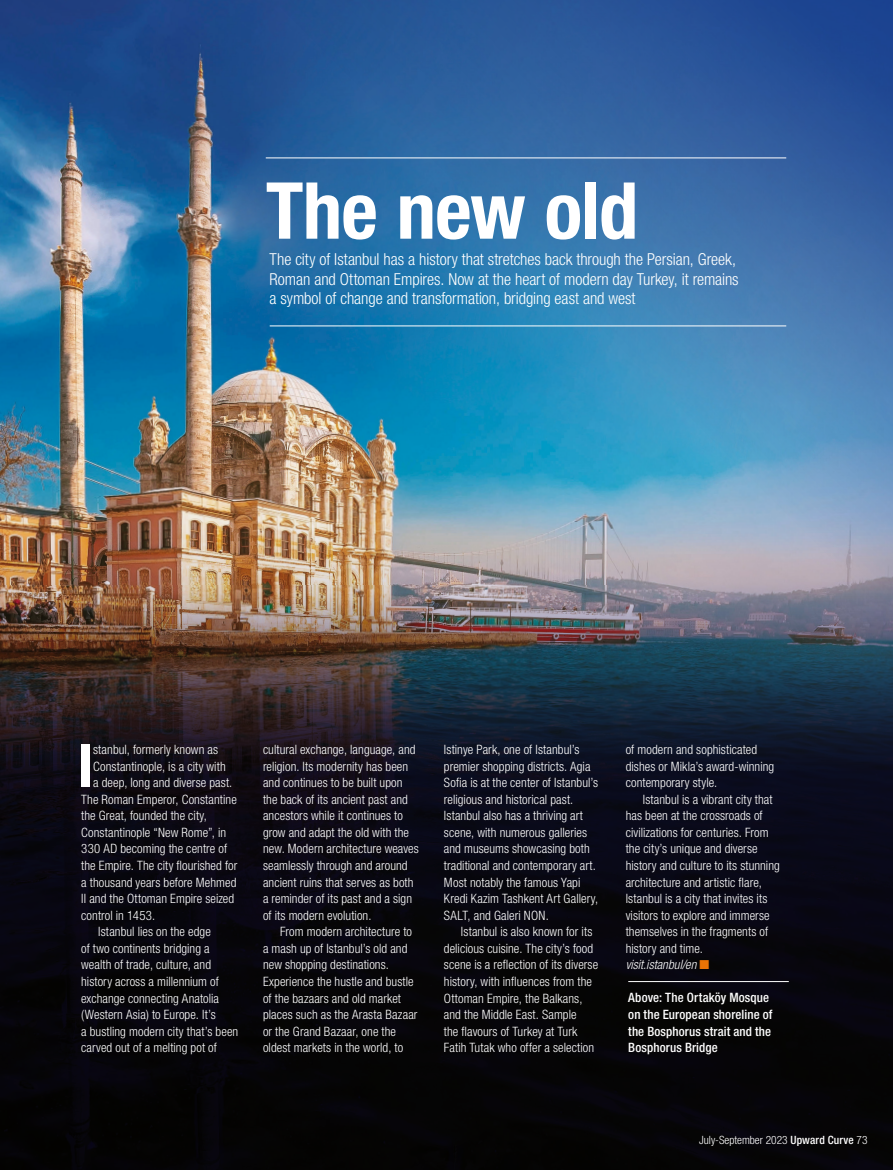
<style>
.page{position:relative;width:893px;height:1170px;background:#fff}
.page>*{position:absolute;margin:0;border:0;box-sizing:border-box;transform-origin:0 0}
.t1{font:700 condensed 78.6px "Helvetica Neue";letter-spacing:-.01em;color:#fff}
.t2{font:700 condensed 59.25px "Helvetica Neue LT";color:#fff}
.t3{font:300 condensed 16.5px/19.5px "Helvetica Neue LT";letter-spacing:-.005em;color:#fff}
.t4{font:300 condensed 12.9px/16.5px "Helvetica Neue LT";letter-spacing:.005em;color:#fff}
.t5{font:500 condensed 12.9px/16.5px "Helvetica Neue LT";letter-spacing:.01em;color:#fff}
.t6{font:300 condensed 11.4px "Helvetica Neue LT";color:#fff}
.s1{font-style:italic}
.s2{color:#ea7405}
.s3{font-weight:500}
</style>
<div class="page">
<img style="left:0;top:0;width:280px;height:585px">
<img style="left:280px;top:0;width:613px;height:585px">
<svg style="left:0;top:585px;width:893px;height:584px;background:#19171d"></svg>
<hr style="left:628px;top:980px;width:161px;height:1px;background:#fff">
<hr style="left:266px;top:157px;width:520px;height:1px;background:#fff">
<hr style="left:270px;top:325px;width:516px;height:1px;background:#fff">
<h1 class="t1" style="left:266px;top:145px;width:374px">The new old</h1>
<p class="t3" style="left:270px;top:250px;width:471px">The city of Istanbul has a history that stretches back through the Persian, Greek,<br>Roman and Ottoman Empires. Now at the heart of modern day Turkey, it remains a symbol of change and transformation, bridging east and west</p>
<h2 class="t2" style="left:78px;top:730px;width:17px">I</h2>
<p class="t4" style="left:93px;top:741px;width:127px">stanbul, formerly known as</p>
<p class="t4" style="left:93px;top:757px;width:134px">Constantinople, is a city with</p>
<p class="t4" style="left:93px;top:774px;width:141px">a deep, long and diverse past.</p>
<p class="t4" style="left:81px;top:790px;width:157px">The Roman Emperor, Constantine</p>
<p class="t4" style="left:81px;top:807px;width:127px">the Great, founded the city,</p>
<p class="t4" style="left:81px;top:823px;width:146px">Constantinople “New Rome”, in</p>
<p class="t4" style="left:81px;top:840px;width:147px">330 AD becoming the centre of</p>
<p class="t4" style="left:81px;top:857px;width:158px">the Empire. The city flourished for</p>
<p class="t4" style="left:81px;top:873px;width:157px">a thousand years before Mehmed</p>
<p class="t4" style="left:81px;top:890px;width:155px">II and the Ottoman Empire seized</p>
<p class="t4" style="left:81px;top:906px;width:76px">control in 1453.</p>
<p class="t4" style="left:98px;top:923px;width:114px">Istanbul lies on the edge</p>
<p class="t4" style="left:81px;top:939px;width:130px">of two continents bridging a</p>
<p class="t4" style="left:81px;top:956px;width:131px">wealth of trade, culture, and</p>
<p class="t4" style="left:81px;top:972px;width:139px">history across a millennium of</p>
<p class="t4" style="left:81px;top:989px;width:139px">exchange connecting Anatolia</p>
<p class="t4" style="left:81px;top:1006px;width:136px">(Western Asia) to Europe. It’s</p>
<p class="t4" style="left:81px;top:1022px;width:159px">a bustling modern city that’s been</p>
<p class="t4" style="left:81px;top:1039px;width:137px">carved out of a melting pot of</p>
<p class="t4" style="left:263px;top:741px;width:157px">cultural exchange, language, and religion. Its modernity has been and continues to be built upon the back of its ancient past and ancestors while it continues to grow and adapt the old with the new. Modern architecture weaves seamlessly through and around ancient ruins that serves as both a reminder of its past and a sign of its modern evolution.</p>
<p class="t4" style="left:263px;top:923px;width:156px;text-indent:17px">From modern architecture to a mash up of Istanbul’s old and new shopping destinations.<br>Experience the hustle and bustle of the bazaars and old market places such as the Arasta Bazaar or the Grand Bazaar, one the oldest markets in the world, to</p>
<p class="t4" style="left:444px;top:741px;width:156px">Istinye Park, one of Istanbul’s premier shopping districts. Agia<br>Sofia is at the center of Istanbul’s religious and historical past.<br>Istanbul also has a thriving art scene, with numerous galleries and museums showcasing both traditional and contemporary art.<br>Most notably the famous Yapi<br>Kredi Kazim Tashkent Art Gallery,<br>SALT, and Galeri NON.</p>
<p class="t4" style="left:444px;top:923px;width:156px;text-indent:17px">Istanbul is also known for its delicious cuisine. The city’s food scene is a reflection of its diverse history, with influences from the<br>Ottoman Empire, the Balkans, and the Middle East. Sample<br>the flavours of Turkey at Turk<br>Fatih Tutak who offer a selection</p>
<p class="t4" style="left:626px;top:741px;width:150px">of modern and sophisticated dishes or Mikla’s award-winning contemporary style.</p>
<p class="t4" style="left:626px;top:790px;width:156px;text-indent:17px">Istanbul is a vibrant city that has been at the crossroads of civilizations for centuries. From the city’s unique and diverse history and culture to its stunning architecture and artistic flare,<br>Istanbul is a city that invites its visitors to explore and immerse themselves in the fragments of history and time.<br><span class="s1">visit.istanbul/en</span> <span class="s2">■</span></p>
<p class="t5" style="left:628px;top:989px;width:146px">Above: The Ortaköy Mosque on the European shoreline of the Bosphorus strait and the<br>Bosphorus Bridge</p>
<p class="t6" style="left:699px;top:1133px;width:170px">July-September 2023 <span class="s3">Upward Curve</span> 73</p>
</div>
